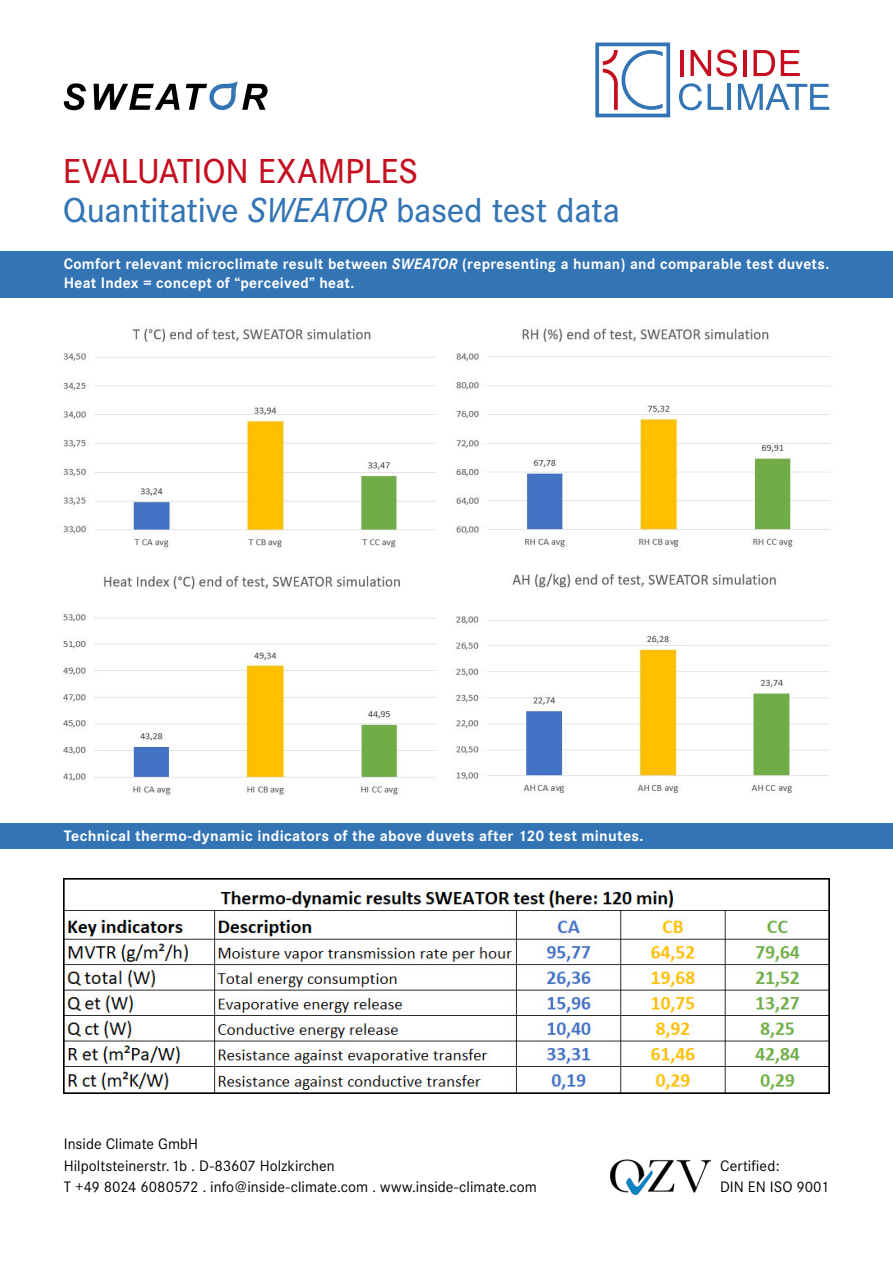
<style>
.page{position:relative;width:893px;height:1263px;background:#fff}
.page>*{position:absolute;margin:0;border:0;box-sizing:border-box;transform-origin:0 0}
.t1{font:500 36px/38.2px "Corporate S";letter-spacing:-.01em;color:#3374b5}
.t2{font:700 15.75px/19.2px "Corporate S";letter-spacing:.015em;color:#fff}
.t3{font:15.75px/21.3px "Corporate S";color:#000}
.s1{color:#c50e1f}
.s2{font-style:italic}
</style>
<div class="page">
<svg style="left:595px;top:43px;width:75px;height:74px"></svg>
<svg style="left:679px;top:83px;width:23px;height:27px"></svg>
<svg style="left:708px;top:84px;width:15px;height:26px"></svg>
<hr style="left:727px;top:84px;width:4px;height:26px;background:#3374b5">
<svg style="left:738px;top:84px;width:91px;height:26px"></svg>
<hr style="left:680px;top:50px;width:4px;height:26px;background:#c50e1f">
<svg style="left:691px;top:50px;width:46px;height:27px"></svg>
<hr style="left:743px;top:50px;width:4px;height:26px;background:#c50e1f">
<svg style="left:753px;top:50px;width:22px;height:26px"></svg>
<svg style="left:781px;top:50px;width:19px;height:26px"></svg>
<svg style="left:64px;top:82px;width:204px;height:28px"></svg>
<div style="left:0;top:251px;width:893px;height:47px;background:#3374b5"></div>
<img style="left:456px;top:573px;width:373px;height:220px">
<img style="left:456px;top:328px;width:374px;height:220px">
<img style="left:63px;top:328px;width:373px;height:220px">
<img style="left:64px;top:878px;width:765px;height:216px">
<img style="left:63px;top:576px;width:373px;height:219px">
<div style="left:0;top:823px;width:893px;height:25px;background:#3374b5"></div>
<img style="left:611px;top:1159px;width:100px;height:35px">
<h1 class="t1" style="left:63px;top:152px;width:558px"><span class="s1">Evaluation examples<br></span>Quantitative <span class="s2">SWEATOR</span> based test data</h1>
<p class="t2" style="left:64px;top:254px;width:767px">Comfort relevant microclimate result between <span class="s2">SWEATOR</span> (representing a human) and comparable test duvets.<br>H eat Index = concept of “perceived” heat.</p>
<p class="t2" style="left:64px;top:826px;width:581px">Technical thermo-dynamic indicators of the above duvets after 120 test minutes.</p>
<p class="t3" style="left:64px;top:1133px;width:474px">Inside Climate GmbH<br>Hilpoltsteinerstr.1b . D-83607 Holzkirchen<br>T +49 8024 6080572 . info@inside-climate.com . www.inside-climate.com</p>
<p class="t3" style="left:720px;top:1155px;width:111px">Certified:<br>DIN EN ISO 9001</p>
</div>
